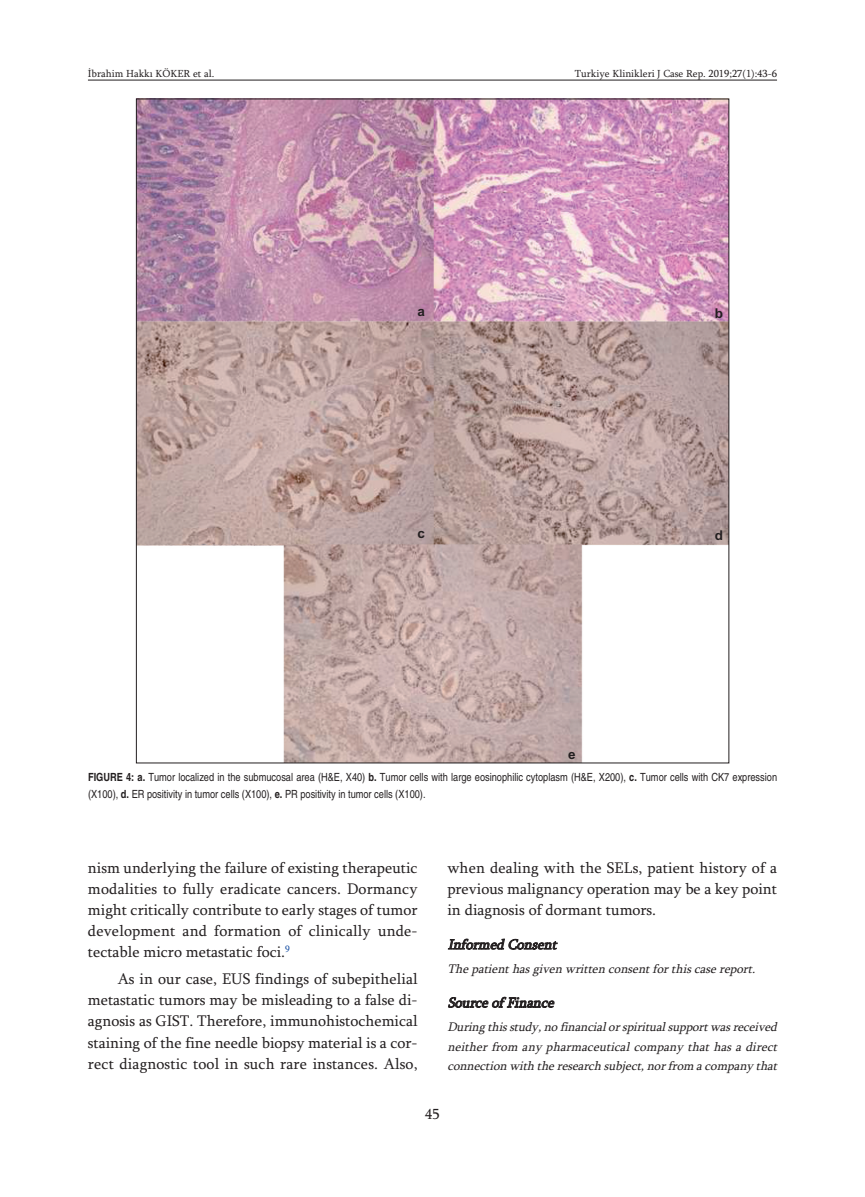
<style>
.page{position:relative;width:865px;height:1197px;background:#fff}
.page>*{position:absolute;margin:0;border:0;box-sizing:border-box;transform-origin:0 0}
.t1{font:15.75px/21px "Sylfaen";color:#231f20;text-align:justify}
.t2{font:15px "Sylfaen";color:#231f20}
.t3{font:italic 14.25px "Sylfaen";color:#231f20}
.t4{font:700 13.5px "Arial";color:#231f20}
.t5{font:italic 12.75px/19.5px "Sylfaen";letter-spacing:-.005em;color:#231f20;text-align:justify}
.t6{font:condensed 11.25px/16.5px "Helvetica";color:#231f20}
.t7{font:10.5px "Sylfaen";color:#231f20}
.s1{font-weight:700}
</style>
<div class="page">
<hr style="left:88px;top:80px;width:689px;height:1px;background:#231f20">
<img style="left:138px;top:101px;width:589px;height:660px">
<p class="t7" style="left:88px;top:67px;width:128px">İbrahim Hakkı KÖKER et al.</p>
<p class="t7" style="left:575px;top:67px;width:204px">Turkiye Klinikleri J Case Rep. 2019;27(1):43-6</p>
<p class="t4" style="left:417px;top:303px;width:9px">a</p>
<p class="t4" style="left:714px;top:305px;width:10px">b</p>
<p class="t4" style="left:417px;top:525px;width:9px">c</p>
<p class="t4" style="left:568px;top:746px;width:9px">e</p>
<p class="t4" style="left:715px;top:527px;width:10px">d</p>
<p class="t6" style="left:88px;top:769px;width:690px"><span class="s1">FIGURE 4: a.</span> Tumor localized in the submucosal area (H&amp;E, X40) <span class="s1">b.</span> Tumor cells with large eosinophilic cytoplasm (H&amp;E, X200), <span class="s1">c.</span> Tumor cells with CK7 expression (X100), <span class="s1">d.</span> ER positivity in tumor cells (X100), <span class="s1">e.</span> PR positivity in tumor cells (X100).</p>
<p class="t1" style="left:88px;top:857px;width:331px">nism underlying the failure of existing therapeutic modalities to fully eradicate cancers. Dormancy might critically contribute to early stages of tumor development and formation of clinically unde&shy;tectable micro metastatic foci.<sup>9</sup></p>
<p class="t1" style="left:88px;top:968px;width:331px;text-indent:30px">As in our case, EUS findings of subepithelial metastatic tumors may be misleading to a false di&shy;agnosis as GIST. Therefore, immunohistochemical staining of the fine needle biopsy material is a cor&shy;rect diagnostic tool in such rare instances. Also,</p>
<p class="t1" style="left:447px;top:857px;width:331px">when dealing with the SELs, patient history of a previous malignancy operation may be a key point in diagnosis of dormant tumors.</p>
<p class="t3" style="left:448px;top:935px;width:114px">Informed Consent</p>
<p class="t5" style="left:447px;top:958px;width:313px">The patient has given written consent for this case report.</p>
<p class="t3" style="left:448px;top:993px;width:111px">Sourceof Finance</p>
<p class="t5" style="left:447px;top:1017px;width:335px">During this study, no financial or spiritual support was received neither from any pharmaceutical company that has a direct connection with the research subject, nor from a company that</p>
<p class="t2" style="left:425px;top:1104px;width:16px">45</p>
</div>
